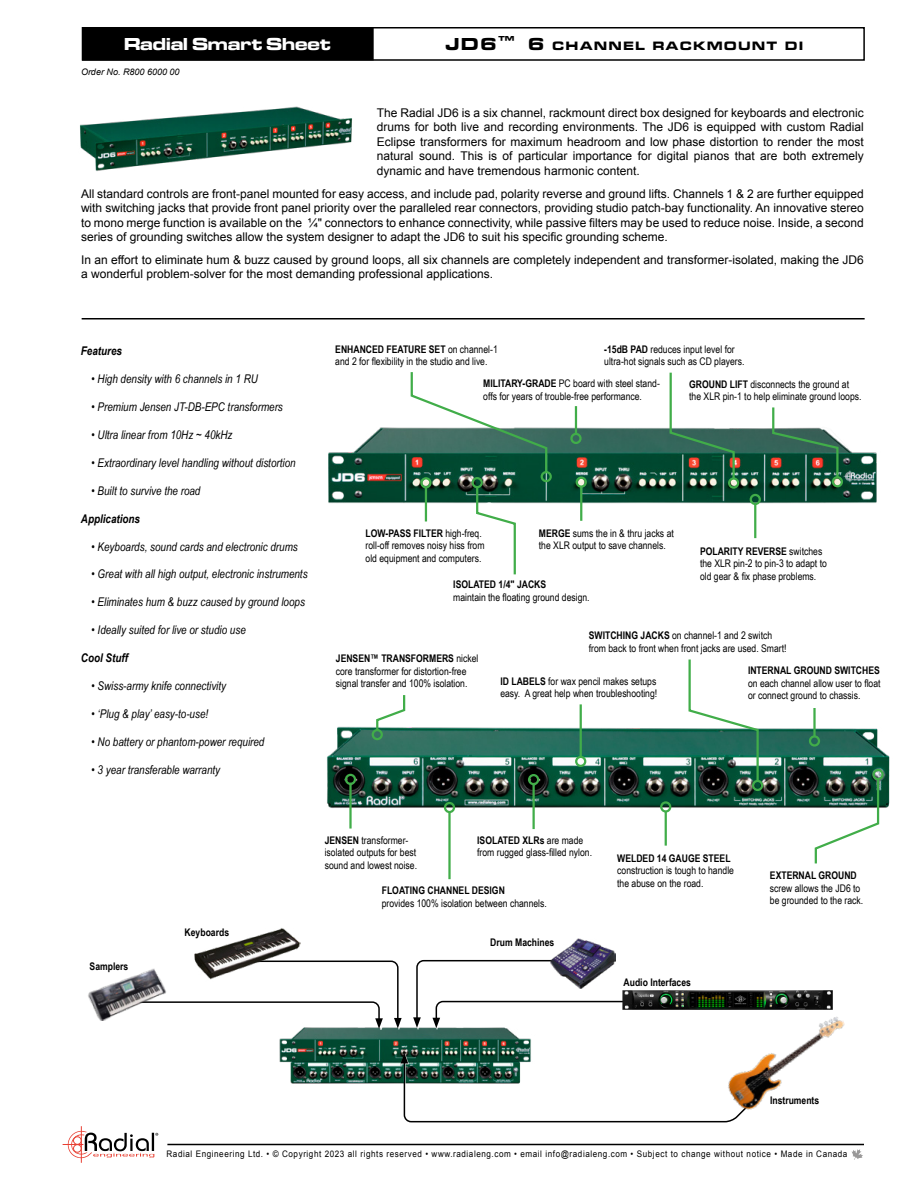
<style>
.page{position:relative;width:918px;height:1188px;background:#fff}
.page>*{position:absolute;margin:0;border:0;box-sizing:border-box;transform-origin:0 0}
.t1{font:18px "Microgramma D Bold Exte";color:#fff}
.t2{font:12.6px "Microgramma D Bold Exte";letter-spacing:.145em;color:#000}
.t3{font:12px/14.4px "Arial";color:#000;text-align:justify}
.t4{font:italic 12px "Arial Narrow";color:#000}
.t5{font:italic 700 12px "Arial Narrow";color:#000}
.t6{font:10.5px/12.6px "Arial Narrow";color:#000}
.t7{font:700 10.5px "Arial Narrow";color:#000}
.t8{font:9px "Arial";letter-spacing:.07em;color:#000;scale:.9 1}
.t9{font:italic 9px "Arial";color:#000}
.s1{font-size:18px}
.s2{font-weight:700}
</style>
<div class="page">
<div style="left:82px;top:27px;width:783px;height:34px;border:2px solid #000"></div>
<div style="left:83px;top:28px;width:290px;height:32px;background:#000"></div>
<div style="left:82px;top:27px;width:292px;height:33px;border:2px solid #000"></div>
<hr style="left:167px;top:1144px;width:697px;height:1px;background:#000">
<hr style="left:81px;top:1126px;width:1px;height:37px;background:#e84032">
<svg style="left:63px;top:1131px;width:95px;height:27px"></svg>
<svg style="left:852px;top:1149px;width:11px;height:11px"></svg>
<img style="left:327px;top:710px;width:563px;height:113px">
<img style="left:328px;top:422px;width:549px;height:95px">
<div style="left:891px;top:735px;width:11px;height:11px;border:2px solid #fff;border-radius:50%"></div>
<hr style="left:82px;top:318px;width:783px;height:2px;background:#000">
<svg style="left:410px;top:372px;width:138px;height:102px"></svg>
<div style="left:541px;top:471px;width:11px;height:11px;border:2px solid #41ad49;border-radius:50%"></div>
<svg style="left:668px;top:372px;width:68px;height:109px"></svg>
<div style="left:728px;top:477px;width:11px;height:12px;border:2px solid #41ad49;border-radius:50%"></div>
<svg style="left:771px;top:407px;width:69px;height:73px"></svg>
<div style="left:832px;top:476px;width:11px;height:11px;border:2px solid #41ad49;border-radius:50%"></div>
<hr style="left:425px;top:487px;width:2px;height:34px;background:#41ad49">
<div style="left:420px;top:477px;width:12px;height:11px;border:2px solid #41ad49;border-radius:50%"></div>
<hr style="left:580px;top:487px;width:2px;height:34px;background:#41ad49">
<div style="left:576px;top:477px;width:11px;height:11px;border:2px solid #41ad49;border-radius:50%"></div>
<hr style="left:754px;top:504px;width:2px;height:34px;background:#41ad49">
<div style="left:750px;top:494px;width:11px;height:11px;border:2px solid #41ad49;border-radius:50%"></div>
<hr style="left:580px;top:704px;width:2px;height:53px;background:#41ad49">
<div style="left:575px;top:756px;width:11px;height:11px;border:2px solid #41ad49;border-radius:50%"></div>
<svg style="left:375px;top:695px;width:31px;height:37px"></svg>
<div style="left:372px;top:729px;width:11px;height:11px;border:2px solid #41ad49;border-radius:50%"></div>
<svg style="left:687px;top:659px;width:73px;height:124px"></svg>
<div style="left:752px;top:780px;width:11px;height:11px;border:2px solid #41ad49;border-radius:50%"></div>
<hr style="left:448px;top:812px;width:3px;height:67px;background:#41ad49">
<div style="left:444px;top:802px;width:11px;height:11px;border:2px solid #41ad49;border-radius:50%"></div>
<hr style="left:349px;top:784px;width:3px;height:45px;background:#41ad49">
<div style="left:345px;top:774px;width:11px;height:11px;border:2px solid #41ad49;border-radius:50%"></div>
<hr style="left:532px;top:784px;width:3px;height:45px;background:#41ad49">
<div style="left:528px;top:774px;width:11px;height:11px;border:2px solid #41ad49;border-radius:50%"></div>
<hr style="left:665px;top:811px;width:2px;height:35px;background:#41ad49">
<div style="left:660px;top:801px;width:11px;height:12px;border:2px solid #41ad49;border-radius:50%"></div>
<img style="left:814px;top:777px;width:66px;height:87px">
<div style="left:872px;top:769px;width:12px;height:11px;border:2px solid #41ad49;border-radius:50%"></div>
<hr style="left:813px;top:708px;width:3px;height:28px;background:#41ad49">
<div style="left:809px;top:735px;width:11px;height:12px;border:2px solid #41ad49;border-radius:50%"></div>
<hr style="left:575px;top:406px;width:2px;height:28px;background:#41ad49">
<div style="left:570px;top:433px;width:12px;height:11px;border:2px solid #41ad49;border-radius:50%"></div>
<svg style="left:475px;top:485px;width:54px;height:90px"></svg>
<div style="left:472px;top:477px;width:11px;height:11px;border:2px solid #41ad49;border-radius:50%"></div>
<img style="left:80px;top:106px;width:272px;height:65px">
<img style="left:279px;top:1027px;width:252px;height:57px">
<svg style="left:401px;top:1053px;width:337px;height:70px"></svg>
<svg style="left:434px;top:1002px;width:207px;height:28px"></svg>
<svg style="left:413px;top:959px;width:228px;height:69px"></svg>
<svg style="left:279px;top:1027px;width:124px;height:3px"></svg>
<svg style="left:169px;top:960px;width:233px;height:69px"></svg>
<img style="left:716px;top:1017px;width:129px;height:100px">
<img style="left:623px;top:991px;width:209px;height:19px">
<img style="left:551px;top:938px;width:64px;height:50px">
<img style="left:192px;top:928px;width:108px;height:54px">
<img style="left:88px;top:968px;width:81px;height:53px">
<h1 class="t1" style="left:124px;top:31px;width:208px">Radial Smart Sheet</h1>
<p class="t9" style="left:81px;top:66px;width:100px">Order No. R800 6000 00</p>
<p class="t2" style="left:446px;top:37px;width:358px"><span class="s1">JD6</span><sup>±</sup> <span class="s1">6</span> CHANNEL RACKMOUNT DI</p>
<p class="t3" style="left:377px;top:106px;width:489px">The Radial JD6 is a six channel, rackmount direct box designed for keyboards and electronic drums for both live and recording environments. The JD6 is equipped with custom Radial Eclipse transformers for maximum headroom and low phase distortion to render the most natural sound. This is of particular importance for digital pianos that are both extremely dynamic and have tremendous harmonic content.</p>
<p class="t3" style="left:81px;top:186px;width:785px">All standard controls are front-panel mounted for easy access, and include pad, polarity reverse and ground lifts. Channels 1 &amp; 2 are further equipped with switching jacks that provide front panel priority over the paralleled rear connectors, providing studio patch-bay functionality. An innovative stereo to mono merge function is available on the ¼" connectors to enhance connectivity, while passive filters may be used to reduce noise. Inside, a second series of grounding switches allow the system designer to adapt the JD6 to suit his specific grounding scheme.</p>
<p class="t3" style="left:81px;top:253px;width:784px">In an effort to eliminate hum &amp; buzz caused by ground loops, all six channels are completely independent and transformer-isolated, making the JD6 a wonderful problem-solver for the most demanding professional applications.</p>
<p class="t5" style="left:81px;top:342px;width:43px">Features</p>
<p class="t4" style="left:91px;top:371px;width:168px">• High density with 6 channels in 1 RU</p>
<p class="t4" style="left:91px;top:398px;width:193px">• Premium Jensen JT-DB-EPC transformers</p>
<p class="t4" style="left:91px;top:426px;width:142px">• Ultra linear from 10Hz ~ 40kHz</p>
<p class="t4" style="left:91px;top:454px;width:206px">• Extraordinary level handling without distortion</p>
<p class="t4" style="left:91px;top:482px;width:111px">• Built to survive the road</p>
<p class="t5" style="left:81px;top:509px;width:61px">Applications</p>
<p class="t4" style="left:91px;top:538px;width:208px">• Keyboards, sound cards and electronic drums</p>
<p class="t4" style="left:91px;top:566px;width:218px">• Great with all high output, electronic instruments</p>
<p class="t4" style="left:91px;top:594px;width:215px">• Eliminates hum &amp; buzz caused by ground loops</p>
<p class="t4" style="left:91px;top:622px;width:156px">• Ideally suited for live or studio use</p>
<p class="t5" style="left:81px;top:649px;width:49px">Cool Stuff</p>
<p class="t4" style="left:91px;top:677px;width:136px">• Swiss-army knife connectivity</p>
<p class="t4" style="left:91px;top:705px;width:118px">• ‘Plug &amp; play’ easy-to-use!</p>
<p class="t4" style="left:91px;top:733px;width:174px">• No battery or phantom-power required</p>
<p class="t4" style="left:91px;top:761px;width:130px">• 3 year transferable warranty</p>
<p class="t6" style="left:335px;top:342px;width:164px"><span class="s2">ENHANCED FEATURE SET</span> on channel-1 and 2 for flexibility in the studio and live.</p>
<p class="t6" style="left:604px;top:342px;width:142px"><span class="s2">-15dB PAD</span> reduces input level for ultra-hot signals such as CD players.</p>
<p class="t6" style="left:483px;top:377px;width:178px"><span class="s2">MILITARY-GRADE</span> PC board with steel stand&shy;offs for years of trouble-free performance.</p>
<p class="t6" style="left:689px;top:377px;width:174px"><span class="s2">GROUND LIFT</span> disconnects the ground at the XLR pin-1 to help eliminate ground loops.</p>
<p class="t6" style="left:366px;top:526px;width:120px"><span class="s2">LOW-PASS FILTER</span> high-freq. roll-off removes noisy hiss from old equipment and computers.</p>
<p class="t6" style="left:539px;top:526px;width:136px"><span class="s2">MERGE</span> sums the in &amp; thru jacks at the XLR output to save channels.</p>
<p class="t7" style="left:453px;top:577px;width:94px">ISOLATED 1/4" JACKS</p>
<p class="t6" style="left:453px;top:590px;width:138px">maintain the floating ground design.</p>
<p class="t6" style="left:700px;top:544px;width:128px"><span class="s2">POLARITY REVERSE</span> switches the XLR pin-2 to pin-3 to adapt to old gear &amp; fix phase problems.</p>
<p class="t6" style="left:336px;top:652px;width:144px"><span class="s2">JENSEN™ TRANSFORMERS</span> nickel core transformer for distortion-free signal transfer and 100% isolation.</p>
<p class="t6" style="left:589px;top:629px;width:199px"><span class="s2">SWITCHING JACKS</span> on channel-1 and 2 switch from back to front when front jacks are used. Smart!</p>
<p class="t6" style="left:500px;top:674px;width:158px"><span class="s2">ID LABELS</span> for wax pencil makes setups easy. A great help when troubleshooting!</p>
<p class="t7" style="left:748px;top:662px;width:133px">INTERNAL GROUND SWITCHES</p>
<p class="t6" style="left:748px;top:676px;width:134px">on each channel allow user to float or connect ground to chassis.</p>
<p class="t7" style="left:90px;top:959px;width:40px">Samplers</p>
<p class="t7" style="left:185px;top:925px;width:46px">Keyboards</p>
<p class="t6" style="left:477px;top:833px;width:116px"><span class="s2">ISOLATED XLRs</span> are made from rugged glass-filled nylon.</p>
<p class="t6" style="left:325px;top:833px;width:94px"><span class="s2">JENSEN</span> transformer&shy;isolated outputs for best sound and lowest noise.</p>
<p class="t7" style="left:382px;top:883px;width:125px">FLOATING CHANNEL DESIGN</p>
<p class="t6" style="left:382px;top:897px;width:167px">provides 100% isolation between channels.</p>
<p class="t7" style="left:490px;top:935px;width:66px">Drum Machines</p>
<p class="t7" style="left:617px;top:850px;width:115px">WELDED 14 GAUGE STEEL</p>
<p class="t6" style="left:617px;top:864px;width:118px">construction is tough to handle the abuse on the road.</p>
<p class="t7" style="left:770px;top:868px;width:88px">EXTERNAL GROUND</p>
<p class="t6" style="left:770px;top:881px;width:95px">screw allows the JD6 to be grounded to the rack.</p>
<p class="t7" style="left:624px;top:974px;width:69px">Audio Interfaces</p>
<p class="t7" style="left:770px;top:1092px;width:51px">Instruments</p>
<p class="t8" style="left:167px;top:1148px;width:758px">Radial Engineering Ltd. • © Copyright 2023 all rights reserved • www.radialeng.com • email info@radialeng.com • Subject to change without notice • Made in Canada</p>
</div>
